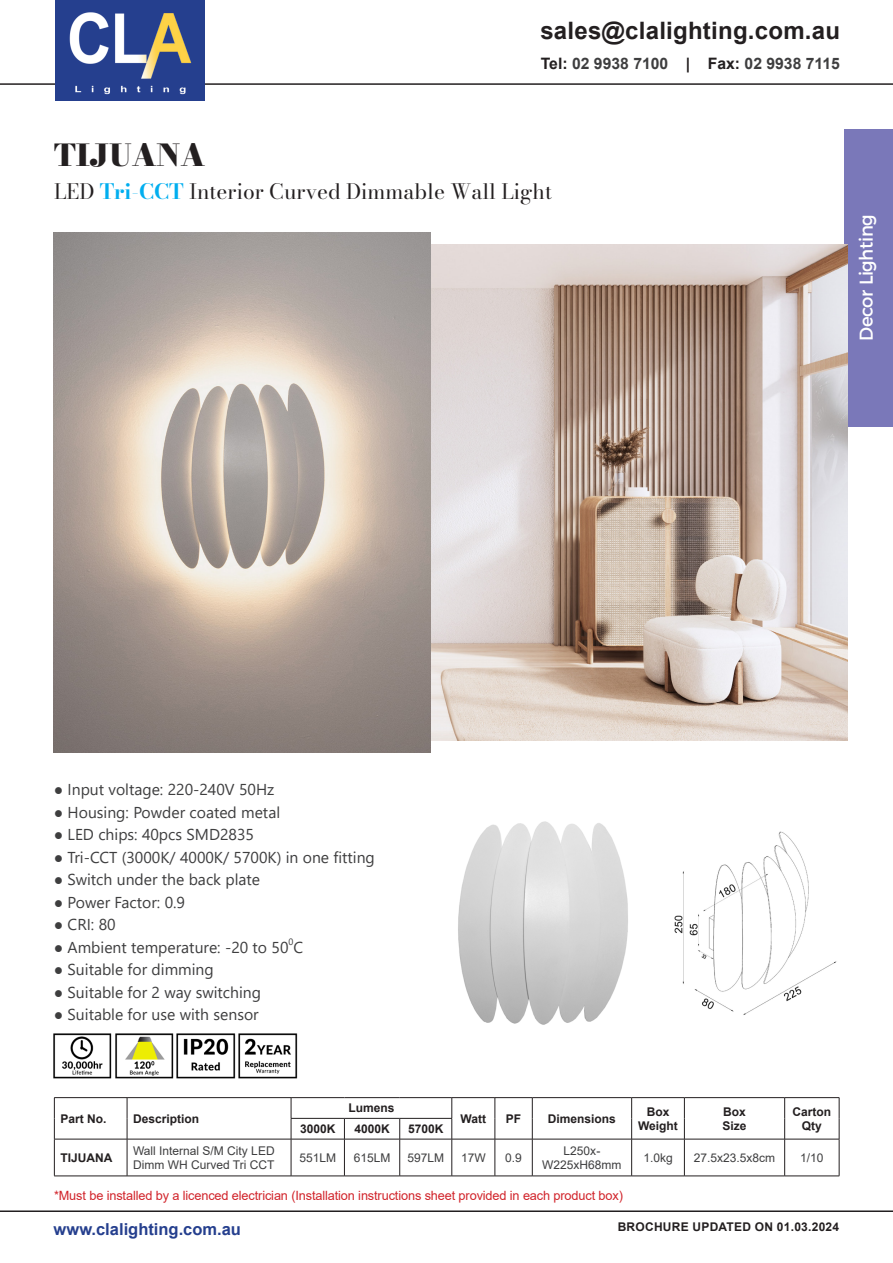
<style>
.page{position:relative;width:893px;height:1263px;background:#fff}
.page>*{position:absolute;margin:0;border:0;box-sizing:border-box;transform-origin:0 0}
.t1{font:30px "Bodoni Moda";color:#231f20}
.t2{font:700 24px "Arial";letter-spacing:.01em;color:#231f20}
.t3{font:21px "Bodoni Moda";color:#231f20}
.t4{font:18.9px "Argentum Sans";letter-spacing:-.025em;color:#fff;scale:.95 1}
.t5{font:700 16.5px "Arial";color:#253f8e}
.t6{font:15.75px "Segoe UI";color:#3e3e3f}
.t7{font:700 15.75px "Arial";color:#3e3e3f}
.t8{font:12.75px "Arial";letter-spacing:-.01em;color:#d1232a}
.t9{font:12px/14.4px "Arial";color:#3e3e3f}
.t10{font:700 12px "Arial";color:#231f20}
.t11{font:700 12px "Arial";letter-spacing:.02em;color:#231f20}
.t12{font:9.15px "Segoe UI";color:#3e3e3f}
.s1{color:#231f20}
.s2{color:#00aeef}
</style>
<div class="page">
<hr style="left:0;top:83px;width:893px;height:2px;background:#231f20">
<div style="left:55px;top:0;width:150px;height:101px;background:#253f8e"></div>
<img style="left:69px;top:12px;width:123px;height:83px">
<hr style="left:0;top:1210px;width:893px;height:2px;background:#231f20">
<img style="left:53px;top:1033px;width:54px;height:46px">
<img style="left:107px;top:1033px;width:62px;height:46px">
<img style="left:169px;top:1033px;width:62px;height:46px">
<img style="left:231px;top:1033px;width:67px;height:46px">
<hr style="left:54px;top:1097px;width:73px;height:1px;background:#231f20">
<hr style="left:127px;top:1097px;width:164px;height:1px;background:#231f20">
<hr style="left:291px;top:1097px;width:53px;height:1px;background:#231f20">
<hr style="left:344px;top:1097px;width:56px;height:1px;background:#231f20">
<hr style="left:400px;top:1097px;width:52px;height:1px;background:#231f20">
<hr style="left:452px;top:1097px;width:43px;height:1px;background:#231f20">
<hr style="left:495px;top:1097px;width:37px;height:1px;background:#231f20">
<hr style="left:532px;top:1097px;width:100px;height:1px;background:#231f20">
<hr style="left:632px;top:1097px;width:52px;height:1px;background:#231f20">
<hr style="left:684px;top:1097px;width:101px;height:1px;background:#231f20">
<hr style="left:785px;top:1097px;width:54px;height:1px;background:#231f20">
<svg style="left:54px;top:1098px;width:1px;height:41px"></svg>
<svg style="left:127px;top:1098px;width:1px;height:41px"></svg>
<hr style="left:291px;top:1118px;width:53px;height:1px;background:#231f20">
<svg style="left:291px;top:1098px;width:1px;height:41px"></svg>
<hr style="left:344px;top:1118px;width:56px;height:1px;background:#231f20">
<svg style="left:344px;top:1118px;width:1px;height:21px"></svg>
<hr style="left:400px;top:1118px;width:52px;height:1px;background:#231f20">
<svg style="left:399px;top:1118px;width:1px;height:21px"></svg>
<svg style="left:452px;top:1098px;width:1px;height:41px"></svg>
<svg style="left:495px;top:1098px;width:1px;height:41px"></svg>
<svg style="left:532px;top:1098px;width:1px;height:41px"></svg>
<svg style="left:631px;top:1098px;width:1px;height:41px"></svg>
<svg style="left:684px;top:1098px;width:1px;height:41px"></svg>
<svg style="left:784px;top:1098px;width:1px;height:41px"></svg>
<svg style="left:839px;top:1098px;width:1px;height:41px"></svg>
<hr style="left:54px;top:1139px;width:73px;height:1px;background:#231f20">
<hr style="left:54px;top:1139px;width:1px;height:37px;background:#231f20">
<hr style="left:127px;top:1139px;width:164px;height:1px;background:#231f20">
<hr style="left:127px;top:1139px;width:1px;height:37px;background:#231f20">
<hr style="left:291px;top:1139px;width:53px;height:1px;background:#231f20">
<hr style="left:291px;top:1139px;width:1px;height:37px;background:#231f20">
<hr style="left:344px;top:1139px;width:56px;height:1px;background:#231f20">
<hr style="left:344px;top:1139px;width:1px;height:37px;background:#231f20">
<hr style="left:400px;top:1139px;width:52px;height:1px;background:#231f20">
<hr style="left:399px;top:1139px;width:1px;height:37px;background:#231f20">
<hr style="left:452px;top:1139px;width:43px;height:1px;background:#231f20">
<hr style="left:452px;top:1139px;width:1px;height:37px;background:#231f20">
<hr style="left:495px;top:1139px;width:37px;height:1px;background:#231f20">
<hr style="left:495px;top:1139px;width:1px;height:37px;background:#231f20">
<hr style="left:532px;top:1139px;width:100px;height:1px;background:#231f20">
<hr style="left:532px;top:1139px;width:1px;height:37px;background:#231f20">
<hr style="left:632px;top:1139px;width:52px;height:1px;background:#231f20">
<hr style="left:631px;top:1139px;width:1px;height:37px;background:#231f20">
<hr style="left:684px;top:1139px;width:101px;height:1px;background:#231f20">
<hr style="left:684px;top:1139px;width:1px;height:37px;background:#231f20">
<hr style="left:785px;top:1139px;width:54px;height:1px;background:#231f20">
<hr style="left:784px;top:1139px;width:1px;height:37px;background:#231f20">
<hr style="left:839px;top:1139px;width:1px;height:37px;background:#231f20">
<hr style="left:54px;top:1176px;width:73px;height:1px;background:#231f20">
<hr style="left:127px;top:1176px;width:164px;height:1px;background:#231f20">
<hr style="left:291px;top:1176px;width:53px;height:1px;background:#231f20">
<hr style="left:344px;top:1176px;width:56px;height:1px;background:#231f20">
<hr style="left:400px;top:1176px;width:52px;height:1px;background:#231f20">
<hr style="left:452px;top:1176px;width:43px;height:1px;background:#231f20">
<hr style="left:495px;top:1176px;width:37px;height:1px;background:#231f20">
<hr style="left:532px;top:1176px;width:100px;height:1px;background:#231f20">
<hr style="left:632px;top:1176px;width:52px;height:1px;background:#231f20">
<hr style="left:684px;top:1176px;width:101px;height:1px;background:#231f20">
<hr style="left:785px;top:1176px;width:54px;height:1px;background:#231f20">
<div style="left:845px;top:129px;width:48px;height:297px;background:#7a78b9"></div>
<img style="left:674px;top:831px;width:163px;height:184px">
<img style="left:431px;top:244px;width:417px;height:496px">
<img style="left:54px;top:233px;width:377px;height:520px">
<img style="left:458px;top:821px;width:170px;height:204px">
<p class="t2" style="left:540px;top:13px;width:301px">sales@clalighting.com.au</p>
<p class="t7" style="left:541px;top:52px;width:301px"><span class="s1">Tel:</span> 02 9938 7100 <span class="s1">| Fax:</span> 02 9938 7115</p>
<p class="t1" style="left:54px;top:135px;width:153px">TIJUANA</p>
<p class="t3" style="left:54px;top:177px;width:500px">LED <span class="s2">Tri-CCT</span> Interior Curved Dimmable Wall Light</p>
<p class="t4" style="left:852px;top:341px;width:135px;rotate:-90deg">Decor Lighting</p>
<p class="t6" style="left:54px;top:775px;width:222px">● Input voltage: 220-240V 50Hz</p>
<p class="t6" style="left:54px;top:797px;width:228px">● Housing: Powder coated metal</p>
<p class="t6" style="left:54px;top:820px;width:202px">● LED chips: 40pcs SMD2835</p>
<p class="t6" style="left:54px;top:842px;width:323px">● Tri-CCT (3000K/ 4000K/ 5700K) in one fitting</p>
<p class="t6" style="left:54px;top:865px;width:208px">● Switch under the back plate</p>
<p class="t6" style="left:54px;top:887px;width:133px">● Power Factor: 0.9</p>
<p class="t6" style="left:54px;top:910px;width:63px">● CRI: 80</p>
<p class="t6" style="left:54px;top:932px;width:251px">● Ambient temperature: -20 to 50 C</p>
<p class="t12" style="left:288px;top:933px;width:6px">0</p>
<p class="t6" style="left:54px;top:955px;width:162px">● Suitable for dimming</p>
<p class="t6" style="left:54px;top:977px;width:209px">● Suitable for 2 way switching</p>
<p class="t6" style="left:54px;top:1000px;width:206px">● Suitable for use with sensor</p>
<p class="t10" style="left:60px;top:1110px;width:48px">Part No.</p>
<p class="t10" style="left:133px;top:1110px;width:68px">Description</p>
<p class="t10" style="left:348px;top:1100px;width:48px">Lumens</p>
<p class="t10" style="left:793px;top:1103px;width:40px">Carton</p>
<p class="t10" style="left:647px;top:1103px;width:24px">Box</p>
<p class="t10" style="left:638px;top:1117px;width:41px">Weight</p>
<p class="t10" style="left:723px;top:1103px;width:24px">Box</p>
<p class="t10" style="left:722px;top:1117px;width:26px">Size</p>
<p class="t10" style="left:461px;top:1110px;width:27px">Watt</p>
<p class="t10" style="left:506px;top:1110px;width:17px">PF</p>
<p class="t10" style="left:548px;top:1110px;width:70px">Dimensions</p>
<p class="t10" style="left:300px;top:1120px;width:37px">3000K</p>
<p class="t10" style="left:354px;top:1120px;width:37px">4000K</p>
<p class="t10" style="left:408px;top:1120px;width:37px">5700K</p>
<p class="t10" style="left:802px;top:1117px;width:22px">Qty</p>
<p class="t10" style="left:60px;top:1149px;width:53px">TIJUANA</p>
<p class="t9" style="left:133px;top:1143px;width:143px">Wall Internal S/M City LED<br>Dimm WH Curved Tri CCT</p>
<p class="t9" style="left:299px;top:1150px;width:38px">551LM</p>
<p class="t9" style="left:354px;top:1150px;width:38px">615LM</p>
<p class="t9" style="left:407px;top:1150px;width:38px">597LM</p>
<p class="t9" style="left:461px;top:1150px;width:26px">17W</p>
<p class="t9" style="left:505px;top:1150px;width:18px">0.9</p>
<p class="t9" style="left:542px;top:1143px;width:81px;text-align:center">L250x-<br>W225xH68mm</p>
<p class="t9" style="left:643px;top:1150px;width:31px">1.0kg</p>
<p class="t9" style="left:694px;top:1150px;width:83px">27.5x23.5x8cm</p>
<p class="t9" style="left:800px;top:1150px;width:25px">1/10</p>
<p class="t8" style="left:54px;top:1187px;width:570px">*Must be installed by a licenced electrician (Installation instructions sheet provided in each product box)</p>
<p class="t5" style="left:54px;top:1217px;width:189px">www.clalighting.com.au</p>
<p class="t11" style="left:618px;top:1218px;width:223px">BROCHURE UPDATED ON 01.03.2024</p>
</div>
